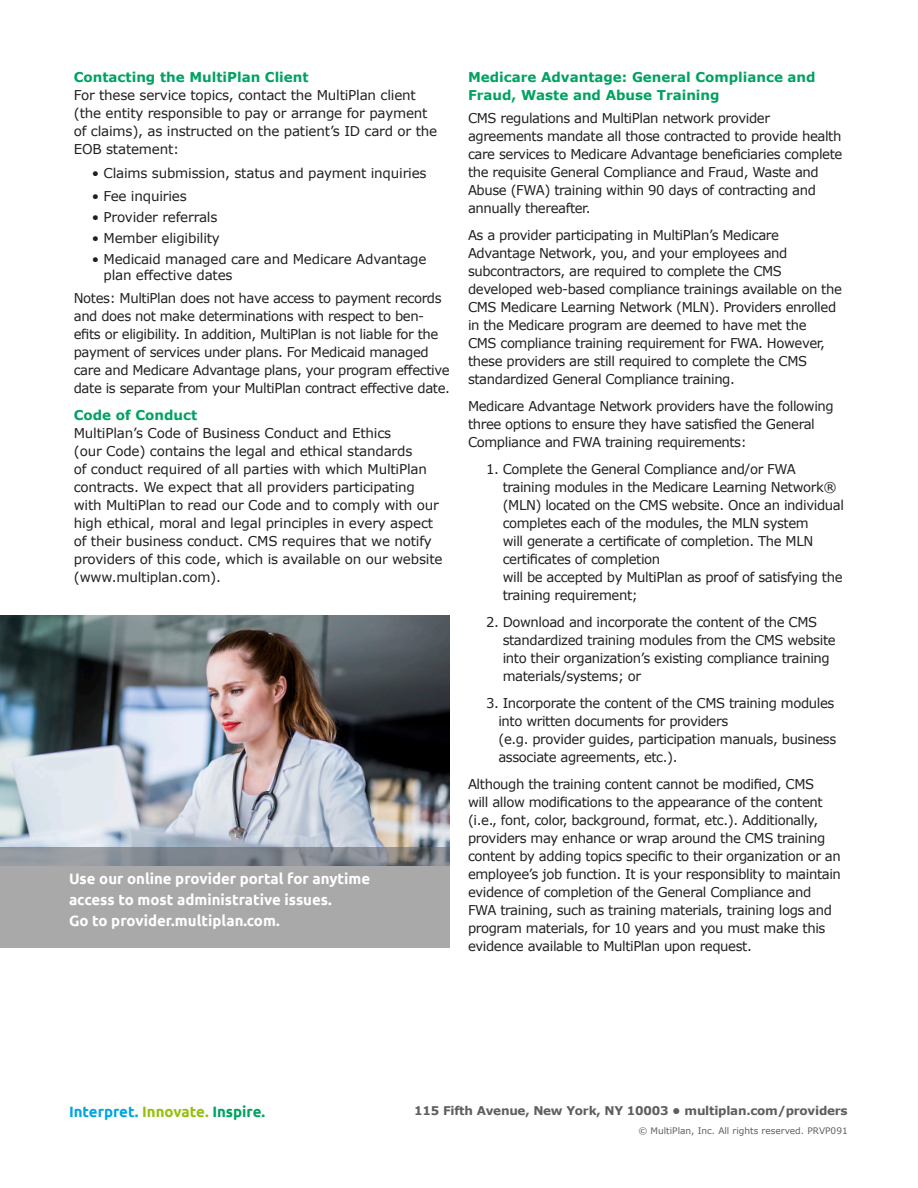
<style>
.page{position:relative;width:918px;height:1188px;background:#fff}
.page>*{position:absolute;margin:0;border:0;box-sizing:border-box;transform-origin:0 0}
.Paragraph_Style_1{font:700 15px/21px "Ubuntu";color:#fff}
.subhead{font:700 15px "Ubuntu";color:#00a5e3}
.text{font:13.5px/18px "Verdana";letter-spacing:-.03em;color:#231f20}
.subhead-2{font:700 13.5px/18px "Verdana";color:#00a261}
.t1{font:700 12px "Verdana";letter-spacing:-.02em;color:#5f5f62}
.t2{font:9px "Verdana";color:#5f5f62}
.s1{color:#96bf0d}
.s2{color:#00a261}
</style>
<div class="page">
<img style="left:0;top:615px;width:450px;height:233px">
<svg style="left:0;top:848px;width:450px;height:100px;background:#a2a3a5"></svg>
<p class="subhead-2" style="left:74px;top:68px;width:236px">Contacting the MultiPlan Client</p>
<p class="text" style="left:74px;top:86px;width:365px">For these service topics, contact the MultiPlan client (the entity responsible to pay or arrange for payment of claims), as instructed on the patient’s ID card or the EOB statement:</p>
<p class="text" style="left:92px;top:164px;width:336px">• Claims submission, status and payment inquiries</p>
<p class="text" style="left:92px;top:187px;width:96px">• Fee inquiries</p>
<p class="text" style="left:92px;top:208px;width:127px">• Provider referrals</p>
<p class="text" style="left:92px;top:229px;width:130px">• Member eligibility</p>
<p class="text" style="left:104px;top:251px;width:325px;line-height:16.5px;text-indent:-12px">• Medicaid managed care and Medicare Advantage plan effective dates</p>
<p class="text" style="left:74px;top:289px;width:378px">Notes: MultiPlan does not have access to payment records and does not make determinations with respect to ben&shy;efits or eligibility. In addition, MultiPlan is not liable for the payment of services under plans. For Medicaid managed care and Medicare Advantage plans, your program effective date is separate from your MultiPlan contract effective date.</p>
<p class="subhead-2" style="left:74px;top:406px;width:125px">Code of Conduct</p>
<p class="text" style="left:74px;top:424px;width:370px">MultiPlan’s Code of Business Conduct and Ethics<br>(our Code) contains the legal and ethical standards<br>of conduct required of all parties with which MultiPlan contracts. We expect that all providers participating with MultiPlan to read our Code and to comply with our high ethical, moral and legal principles in every aspect of their business conduct. CMS requires that we notify providers of this code, which is available on our website (www.multiplan.com).</p>
<p class="Paragraph_Style_1" style="left:69px;top:868px;width:303px">Use our online provider portal for anytime access to most administrative issues.<br>Go to provider.multiplan.com.</p>
<p class="subhead-2" style="left:468px;top:68px;width:349px">Medicare Advantage: General Compliance and<br>Fraud, Waste and Abuse Training</p>
<p class="text" style="left:468px;top:109px;width:376px">CMS regulations and MultiPlan network provider agreements mandate all those contracted to provide health care services to Medicare Advantage beneficiaries complete the requisite General Compliance and Fraud, Waste and Abuse (FWA) training within 90 days of contracting and annually thereafter.</p>
<p class="text" style="left:468px;top:226px;width:375px">As a provider participating in MultiPlan’s Medicare Advantage Network, you, and your employees and subcontractors, are required to complete the CMS developed web-based compliance trainings available on the CMS Medicare Learning Network (MLN). Providers enrolled in the Medicare program are deemed to have met the<br>CMS compliance training requirement for FWA. However, these providers are still required to complete the CMS standardized General Compliance training.</p>
<p class="text" style="left:468px;top:397px;width:367px">Medicare Advantage Network providers have the following three options to ensure they have satisfied the General<br>Compliance and FWA training requirements:</p>
<p class="text" style="left:503px;top:460px;width:343px;text-indent:-17px">1. Complete the General Compliance and/or FWA training modules in the Medicare Learning Network® (MLN) located on the CMS website. Once an individual completes each of the modules, the MLN system<br>will generate a certificate of completion. The MLN certificates of completion<br>will be accepted by MultiPlan as proof of satisfying the training requirement;</p>
<p class="text" style="left:503px;top:613px;width:335px;text-indent:-17px">2. Download and incorporate the content of the CMS standardized training modules from the CMS website into their organization’s existing compliance training materials/systems; or</p>
<p class="text" style="left:498px;top:694px;width:339px;text-indent:-12px">3. Incorporate the content of the CMS training modules into written documents for providers<br>(e.g. provider guides, participation manuals, business associate agreements, etc.).</p>
<p class="text" style="left:468px;top:775px;width:374px">Although the training content cannot be modified, CMS<br>will allow modifications to the appearance of the content (i.e., font, color, background, format, etc.). Additionally, providers may enhance or wrap around the CMS training content by adding topics specific to their organization or an employee’s job function. It is your responsiblity to maintain evidence of completion of the General Compliance and FWA training, such as training materials, training logs and program materials, for 10 years and you must make this evidence available to MultiPlan upon request.</p>
<p class="subhead" style="left:69px;top:1103px;width:198px">Interpret. <span class="s1">Innovate.</span> <span class="s2">Inspire.</span></p>
<p class="t1" style="left:414px;top:1102px;width:435px">115 Fifth Avenue, New York, NY 10003 • multiplan.com/providers</p>
<p class="t2" style="left:638px;top:1125px;width:211px">© MultiPlan, Inc. All rights reserved. PRVP091</p>
</div>
